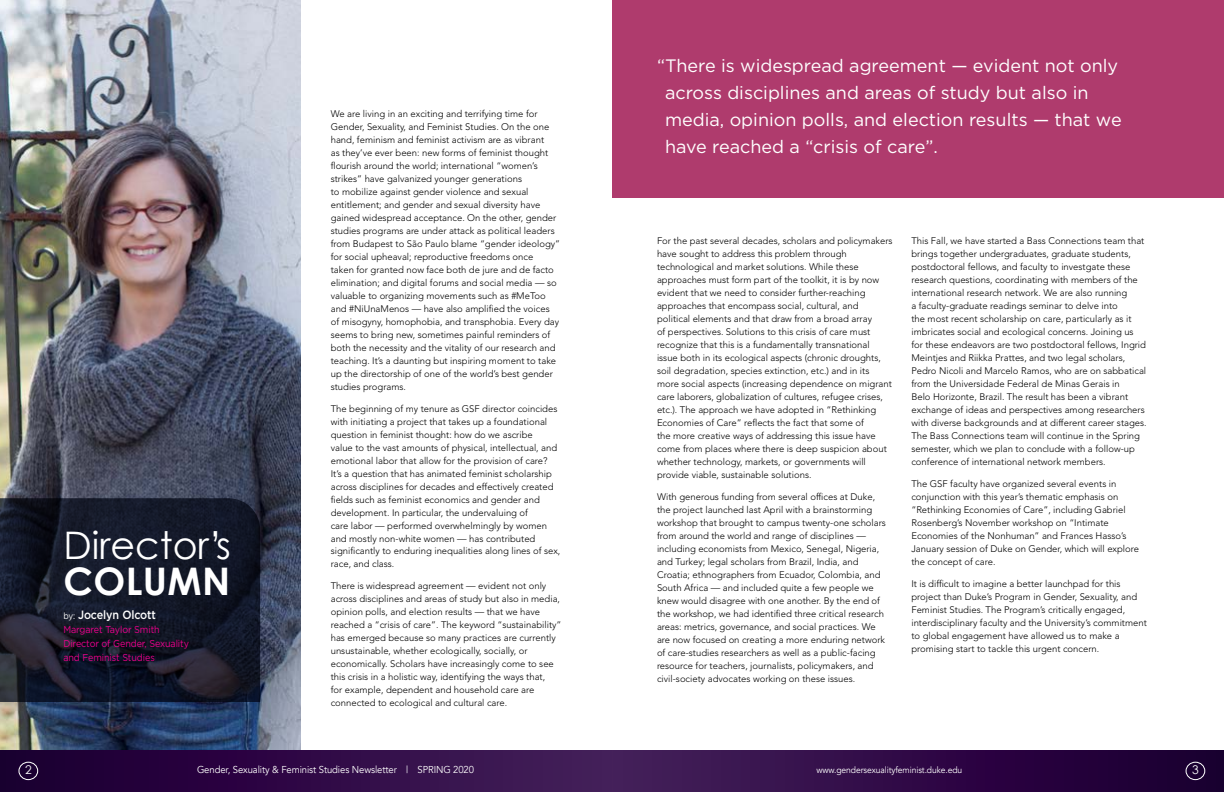
<style>
.page{position:relative;width:1224px;height:792px;background:#fff}
.page>*{position:absolute;margin:0;border:0;box-sizing:border-box;transform-origin:0 0}
.t1{font:38px "Century Gothic";color:#fff}
.t2{font:700 38px "Century Gothic";letter-spacing:.01em;color:#fff}
.t3{font:18px/27px "Gotham";color:#fff}
.t4{font:500 12px "Gotham";letter-spacing:-.01em;color:#fff;scale:.9 1}
.t5{font:12px "Century Gothic";color:#fff}
.t6{font:10px/14px "Gotham";letter-spacing:-.01em;color:#ec008c;scale:.9 1}
.t7{font:10px "Avenir LT Com";letter-spacing:-.01em;color:#fff;scale:.95 1}
.t8{font:300 9.5px/13px "Avenir LT Std";color:#000}
.t9{font:9px "Avenir LT Com";letter-spacing:-.01em;color:#fff;scale:.95 1}
.s1{font-weight:400;font-size:9px}
</style>
<div class="page">
<div style="left:612px;top:751px;width:612px;height:41px;background:linear-gradient(to right,#441d5a,#1a0031)"></div>
<div style="left:1186px;top:762px;width:19px;height:18px;border:1px solid #fff;border-radius:50%"></div>
<div style="left:612px;top:0;width:612px;height:197px;background:#af3b6d"></div>
<img style="left:0;top:0;width:300px;height:751px">
<div style="left:0;top:751px;width:612px;height:41px;background:linear-gradient(to right,#1a0031,#441d5a)"></div>
<svg style="left:0;top:498px;width:260px;height:204px;background:#161a29"></svg>
<div style="left:19px;top:762px;width:19px;height:18px;border:1px solid #fff;border-radius:50%"></div>
<p class="t5" style="left:25px;top:763px;width:8px">2</p>
<h1 class="t1" style="left:63px;top:522px;width:169px">Director’s</h1>
<h1 class="t2" style="left:63px;top:557px;width:168px">COLUMN</h1>
<p class="t4" style="left:63px;top:607px;width:104px"><span class="s1">by:</span> Jocelyn Olcott</p>
<p class="t6" style="left:63px;top:623px;width:141px">Margaret Taylor Smith<br>Director of Gender, Sexuality and Feminist Studies</p>
<p class="t8" style="left:331px;top:107px;width:231px">We are living in an exciting and terrifying time for Gender, Sexuality, and Feminist Studies. On the one hand, feminism and feminist activism are as vibrant<br>as they’ve ever been: new forms of feminist thought flourish around the world; international “women’s strikes” have galvanized younger generations<br>to mobilize against gender violence and sexual entitlement; and gender and sexual diversity have gained widespread acceptance. On the other, gender studies programs are under attack as political leaders from Budapest to São Paulo blame “gender ideology” for social upheaval; reproductive freedoms once<br>taken for granted now face both de jure and de facto elimination; and digital forums and social media — so valuable to organizing movements such as #MeToo and #NiUnaMenos — have also amplified the voices of misogyny, homophobia, and transphobia. Every day seems to bring new, sometimes painful reminders of both the necessity and the vitality of our research and teaching. It’s a daunting but inspiring moment to take up the directorship of one of the world’s best gender studies programs.</p>
<p class="t8" style="left:331px;top:402px;width:231px">The beginning of my tenure as GSF director coincides with initiating a project that takes up a foundational question in feminist thought: how do we ascribe<br>value to the vast amounts of physical, intellectual, and emotional labor that allow for the provision of care?<br>It’s a question that has animated feminist scholarship across disciplines for decades and effectively created fields such as feminist economics and gender and development. In particular, the undervaluing of<br>care labor — performed overwhelmingly by women and mostly non-white women — has contributed significantly to enduring inequalities along lines of sex, race, and class.</p>
<p class="t8" style="left:331px;top:580px;width:232px">There is widespread agreement — evident not only across disciplines and areas of study but also in media, opinion polls, and election results — that we have reached a “crisis of care”. The keyword “sustainability” has emerged because so many practices are currently unsustainable, whether ecologically, socially, or economically. Scholars have increasingly come to see this crisis in a holistic way, identifying the ways that,<br>for example, dependent and household care are connected to ecological and cultural care.</p>
<h2 class="t3" style="left:665px;top:52px;width:458px;text-indent:-8px">“There is widespread agreement — evident not only across disciplines and areas of study but also in media, opinion polls, and election results — that we have reached a “crisis of care”.</h2>
<p class="t8" style="left:657px;top:234px;width:237px">For the past several decades, scholars and policymakers have sought to address this problem through technological and market solutions. While these approaches must form part of the toolkit, it is by now evident that we need to consider further-reaching approaches that encompass social, cultural, and political elements and that draw from a broad array<br>of perspectives. Solutions to this crisis of care must recognize that this is a fundamentally transnational issue both in its ecological aspects (chronic droughts, soil degradation, species extinction, etc.) and in its more social aspects (increasing dependence on migrant care laborers, globalization of cultures, refugee crises, etc.). The approach we have adopted in “Rethinking Economies of Care” reflects the fact that some of<br>the more creative ways of addressing this issue have come from places where there is deep suspicion about whether technology, markets, or governments will provide viable, sustainable solutions.</p>
<p class="t8" style="left:657px;top:490px;width:231px">With generous funding from several offices at Duke, the project launched last April with a brainstorming workshop that brought to campus twenty-one scholars from around the world and range of disciplines — including economists from Mexico, Senegal, Nigeria, and Turkey; legal scholars from Brazil, India, and Croatia; ethnographers from Ecuador, Colombia, and South Africa — and included quite a few people we knew would disagree with one another. By the end of the workshop, we had identified three critical research areas: metrics, governance, and social practices. We are now focused on creating a more enduring network of care-studies researchers as well as a public-facing resource for teachers, journalists, policymakers, and civil-society advocates working on these issues.</p>
<p class="t8" style="left:911px;top:234px;width:237px">This Fall, we have started a Bass Connections team that brings together undergraduates, graduate students, postdoctoral fellows, and faculty to investgate these research questions, coordinating with members of the international research network. We are also running<br>a faculty-graduate readings seminar to delve into<br>the most recent scholarship on care, particularly as it imbricates social and ecological concerns. Joining us for these endeavors are two postdoctoral fellows, Ingrid Meintjes and Riikka Prattes, and two legal scholars, Pedro Nicoli and Marcelo Ramos, who are on sabbatical from the Universidade Federal de Minas Gerais in<br>Belo Horizonte, Brazil. The result has been a vibrant exchange of ideas and perspectives among researchers with diverse backgrounds and at different career stages.<br>The Bass Connections team will continue in the Spring semester, which we plan to conclude with a follow-up conference of international network members.</p>
<p class="t8" style="left:911px;top:477px;width:229px">The GSF faculty have organized several events in conjunction with this year’s thematic emphasis on “Rethinking Economies of Care”, including Gabriel Rosenberg’s November workshop on “Intimate Economies of the Nonhuman” and Frances Hasso’s January session of Duke on Gender, which will explore the concept of care.</p>
<p class="t8" style="left:911px;top:577px;width:237px">It is difficult to imagine a better launchpad for this project than Duke’s Program in Gender, Sexuality, and Feminist Studies. The Program’s critically engaged, interdisciplinary faculty and the University’s commitment to global engagement have allowed us to make a promising start to tackle this urgent concern.</p>
<p class="t7" style="left:197px;top:764px;width:293px">Gender, Sexuality &amp; Feminist Studies Newsletter | SPRING 2020</p>
<p class="t9" style="left:816px;top:765px;width:155px">www.gendersexualityfeminist.duke.edu</p>
<p class="t5" style="left:1192px;top:763px;width:8px">3</p>
</div>
